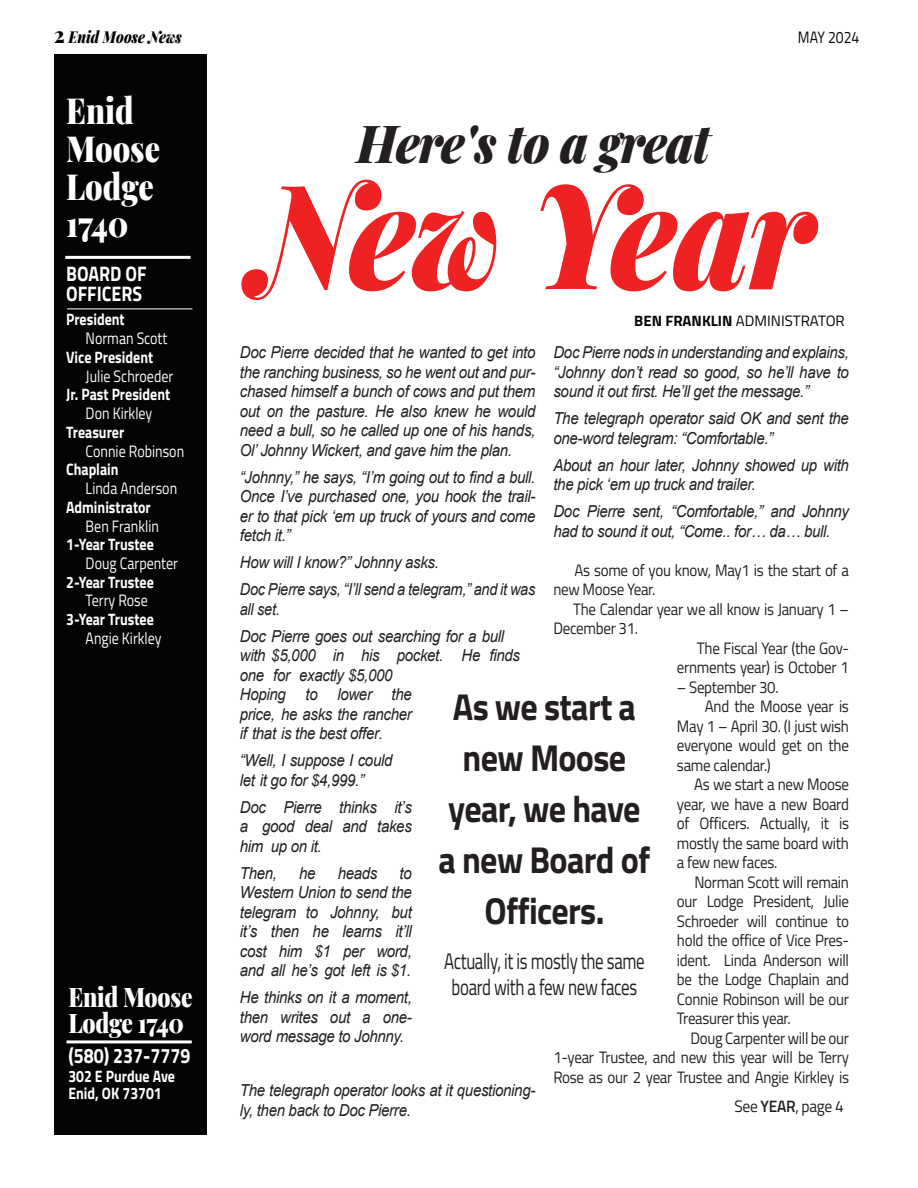
<style>
.page{position:relative;width:918px;height:1188px;background:#fff}
.page>*{position:absolute;margin:0;border:0;box-sizing:border-box;transform-origin:0 0}
.t1{font:italic 900 145.5px "Playfair Display";letter-spacing:-.02em;color:#ee2123;scale:.91 1}
.t2{font:italic 900 52.5px "Playfair Display";letter-spacing:-.02em;color:#231f20;scale:.91 1}
.t3{font:700 37.5px/51px "Titillium Web";letter-spacing:-.02em;color:#231f20;text-align:center;scale:.91 1}
.t4{font:900 36px/37.5px "Playfair Display";color:#fff;scale:.85 1}
.t5{font:900 27px/25.5px "Playfair Display";letter-spacing:-.01em;color:#fff;scale:.85 1}
.t6{font:22.5px/25.5px "Titillium Web";letter-spacing:-.02em;color:#231f20;text-align:center;scale:.75 1}
.t7{font:700 21px/19.8px "Titillium Web";color:#fff;scale:.85 1}
.t8{font:italic 16.5px/19.5px "Arial";letter-spacing:-.02em;color:#231f20;scale:.91 1}
.t9{font:16.5px/19.5px "Titillium Web";letter-spacing:-.02em;color:#231f20;scale:.91 1}
.t10{font:700 16.5px/16.5px "Titillium Web";color:#fff;scale:.85 1}
.t11{font:16.5px "Titillium Web";color:#fff;scale:.85 1}
.t12{font:italic 16.5px/27px "Arial";letter-spacing:-.02em;color:#231f20;scale:.88 1}
.t13{font:italic 900 16.5px "Playfair Display";color:#040503;scale:.85 1}
.t14{font:16.5px "Titillium Web";letter-spacing:-.02em;color:#231f20;scale:.94 1}
.t15{font:16.5px "Titillium Web";color:#040503;scale:.85 1}
.t16{font:15px "Titillium Web";color:#040503}
.s1{font-style:normal;font-size:22.5px}
.s2{font-weight:700}
.s3{font-weight:600}
</style>
<div class="page">
<div style="left:54px;top:54px;width:152px;height:1080px;background:#040503"></div>
<hr style="left:66px;top:1040px;width:126px;height:3px;background:#fff">
<hr style="left:65px;top:256px;width:126px;height:3px;background:#fff">
<hr style="left:67px;top:309px;width:125px;height:1px;background:#fff">
<p class="t13" style="left:54px;top:24px;width:152px"><span class="s1">2</span> Enid Moose News</p>
<p class="t15" style="left:798px;top:26px;width:74px">MAY 2024</p>
<h3 class="t4" style="left:66px;top:89px;width:112px">Enid<br>Moose<br>Lodge<br>1740</h3>
<p class="t7" style="left:66px;top:262px;width:96px">BOARD OF<br>OFFICERS</p>
<p class="t10" style="left:66px;top:310px;width:70px">President</p>
<p class="t11" style="left:86px;top:326px;width:98px">Norman Scott</p>
<p class="t10" style="left:66px;top:348px;width:104px">Vice President</p>
<p class="t11" style="left:86px;top:364px;width:105px">Julie Schroeder</p>
<p class="t10" style="left:66px;top:385px;width:124px">Jr. Past President</p>
<p class="t11" style="left:86px;top:401px;width:80px">Don Kirkley</p>
<p class="t10" style="left:66px;top:423px;width:70px">Treasurer</p>
<p class="t11" style="left:86px;top:439px;width:117px">Connie Robinson</p>
<p class="t10" style="left:66px;top:460px;width:63px">Chaplain</p>
<p class="t11" style="left:86px;top:476px;width:109px">Linda Anderson</p>
<p class="t10" style="left:66px;top:498px;width:101px">Administrator</p>
<p class="t11" style="left:86px;top:514px;width:88px">Ben Franklin</p>
<p class="t10" style="left:66px;top:535px;width:105px">1-Year Trustee</p>
<p class="t11" style="left:86px;top:551px;width:110px">Doug Carpenter</p>
<p class="t10" style="left:66px;top:573px;width:105px">2-Year Trustee</p>
<p class="t11" style="left:86px;top:589px;width:75px">Terry Rose</p>
<p class="t10" style="left:66px;top:610px;width:105px">3-Year Trustee</p>
<p class="t11" style="left:86px;top:626px;width:91px">Angie Kirkley</p>
<h3 class="t5" style="left:68px;top:982px;width:148px">Enid Moose<br>Lodge 1740</h3>
<p class="t7" style="left:68px;top:1044px;width:145px">(580) 237-7779</p>
<p class="t10" style="left:68px;top:1067px;width:127px">302 E Purdue Ave<br>Enid, OK 73701</p>
<h2 class="t2" style="left:357px;top:100px;width:390px">Here's to a great</h2>
<h1 class="t1" style="left:253px;top:115px;width:619px">New Year</h1>
<p class="t16" style="left:634px;top:310px;width:212px"><span class="s2">BEN FRANKLIN</span> ADMINISTRATOR</p>
<p class="t8" style="left:240px;top:343px;width:326px;text-align:justify">Doc Pierre decided that he wanted to get into the ranching business, so he went out and pur&shy;chased himself a bunch of cows and put them out on the pasture. He also knew he would need a bull, so he called up one of his hands, Ol’ Johnny Wickert, and gave him the plan.</p>
<p class="t8" style="left:240px;top:467px;width:326px;text-align:justify">“Johnny,” he says, “I’m going out to find a bull.<br>Once I’ve purchased one, you hook the trail&shy;er to that pick ‘em up truck of yours and come fetch it.”</p>
<p class="t8" style="left:240px;top:549px;width:326px;line-height:27px">How will I know?” Johnny asks.<br>Doc Pierre says, “I’ll send a telegram,” and it was</p>
<p class="t12" style="left:240px;top:596px;width:302px">all set.<br>Doc Pierre goes out searching for a bull</p>
<p class="t8" style="left:240px;top:646px;width:309px">with $5,000 in his pocket. He finds one for exactly $5,000<br>Hoping to lower the<br>price, he asks the rancher<br>if that is the best offer.</p>
<p class="t8" style="left:240px;top:751px;width:169px">“Well, I suppose I could let it go for $4,999.”</p>
<p class="t8" style="left:240px;top:797px;width:190px;text-align:justify">Doc Pierre thinks it’s a good deal and takes him up on it.</p>
<p class="t8" style="left:240px;top:863px;width:42px">Then,</p>
<p class="t8" style="left:299px;top:863px;width:20px">he</p>
<p class="t8" style="left:338px;top:863px;width:45px">heads</p>
<p class="t8" style="left:553px;top:343px;width:326px;text-align:justify">Doc Pierre nods in understanding and explains, “Johnny don’t read so good, so he’ll have to sound it out first. He’ll get the message.”</p>
<p class="t8" style="left:553px;top:409px;width:326px">The telegraph operator said OK and sent the one-word telegram: “Comfortable.”</p>
<p class="t8" style="left:553px;top:455px;width:326px">About an hour later, Johnny showed up with the pick ‘em up truck and trailer.</p>
<p class="t8" style="left:553px;top:502px;width:326px">Doc Pierre sent, “Comfortable,” and Johnny had to sound it out, “Come.. for… da… bull.</p>
<p class="t9" style="left:553px;top:559px;width:326px;text-indent:21px">As some of you know, May1 is the start of a new Moose Year.</p>
<p class="t9" style="left:573px;top:598px;width:305px">The Calendar year we all know is January 1 –</p>
<p class="t9" style="left:553px;top:618px;width:94px">December 31.</p>
<p class="t9" style="left:697px;top:637px;width:169px">The Fiscal Year (the Gov-</p>
<p class="t9" style="left:677px;top:657px;width:190px">ernments year) is October 1</p>
<p class="t9" style="left:677px;top:676px;width:113px">– September 30.</p>
<p class="t9" style="left:705px;top:696px;width:160px">And the Moose year is</p>
<p class="t9" style="left:677px;top:715px;width:190px">May 1 – April 30. (I just wish</p>
<p class="t9" style="left:677px;top:735px;width:190px">everyone would get on the</p>
<p class="t9" style="left:677px;top:754px;width:105px">same calendar.)</p>
<p class="t9" style="left:694px;top:774px;width:172px">As we start a new Moose</p>
<p class="t9" style="left:677px;top:793px;width:190px">year, we have a new Board</p>
<p class="t9" style="left:677px;top:813px;width:191px">of Officers. Actually, it is</p>
<p class="t9" style="left:677px;top:832px;width:191px">mostly the same board with</p>
<p class="t9" style="left:677px;top:852px;width:112px">a few new faces.</p>
<p class="t9" style="left:694px;top:871px;width:171px">Norman Scott will remain</p>
<p class="t9" style="left:677px;top:891px;width:191px">our Lodge President, Julie</p>
<p class="t9" style="left:677px;top:910px;width:191px">Schroeder will continue to</p>
<p class="t9" style="left:677px;top:930px;width:191px">hold the office of Vice Pres-</p>
<p class="t9" style="left:677px;top:949px;width:191px">ident. Linda Anderson will</p>
<p class="t9" style="left:677px;top:969px;width:190px">be the Lodge Chaplain and</p>
<p class="t9" style="left:677px;top:988px;width:190px">Connie Robinson will be our</p>
<p class="t9" style="left:677px;top:1008px;width:127px">Treasurer this year.</p>
<p class="t9" style="left:691px;top:1027px;width:176px">Doug Carpenter will be our</p>
<p class="t9" style="left:553px;top:1047px;width:326px">1-year Trustee, and new this year will be Terry</p>
<p class="t9" style="left:553px;top:1066px;width:326px">Rose as our 2 year Trustee and Angie Kirkley is</p>
<p class="t14" style="left:734px;top:1094px;width:118px">See <span class="s3">YEAR</span>, page 4</p>
<h3 class="t3" style="left:439px;top:680px;width:234px">As we start a new Moose year, we have a new Board of<br>Officers.</h3>
<h3 class="t6" style="left:444px;top:948px;width:269px">Actually, it is mostly the same board with a few new faces</h3>
<p class="t8" style="left:240px;top:863px;width:190px;text-align:justify;text-indent:160px">to Western Union to send the telegram to Johnny, but it’s then he learns it’ll cost him $1 per word, and all he’s got left is $1.</p>
<p class="t8" style="left:240px;top:988px;width:191px;text-align:justify">He thinks on it a moment, then writes out a one&shy;word message to Johnny.</p>
<p class="t8" style="left:240px;top:1081px;width:326px">The telegraph operator looks at it questioning&shy;ly, then back to Doc Pierre.</p>
</div>
